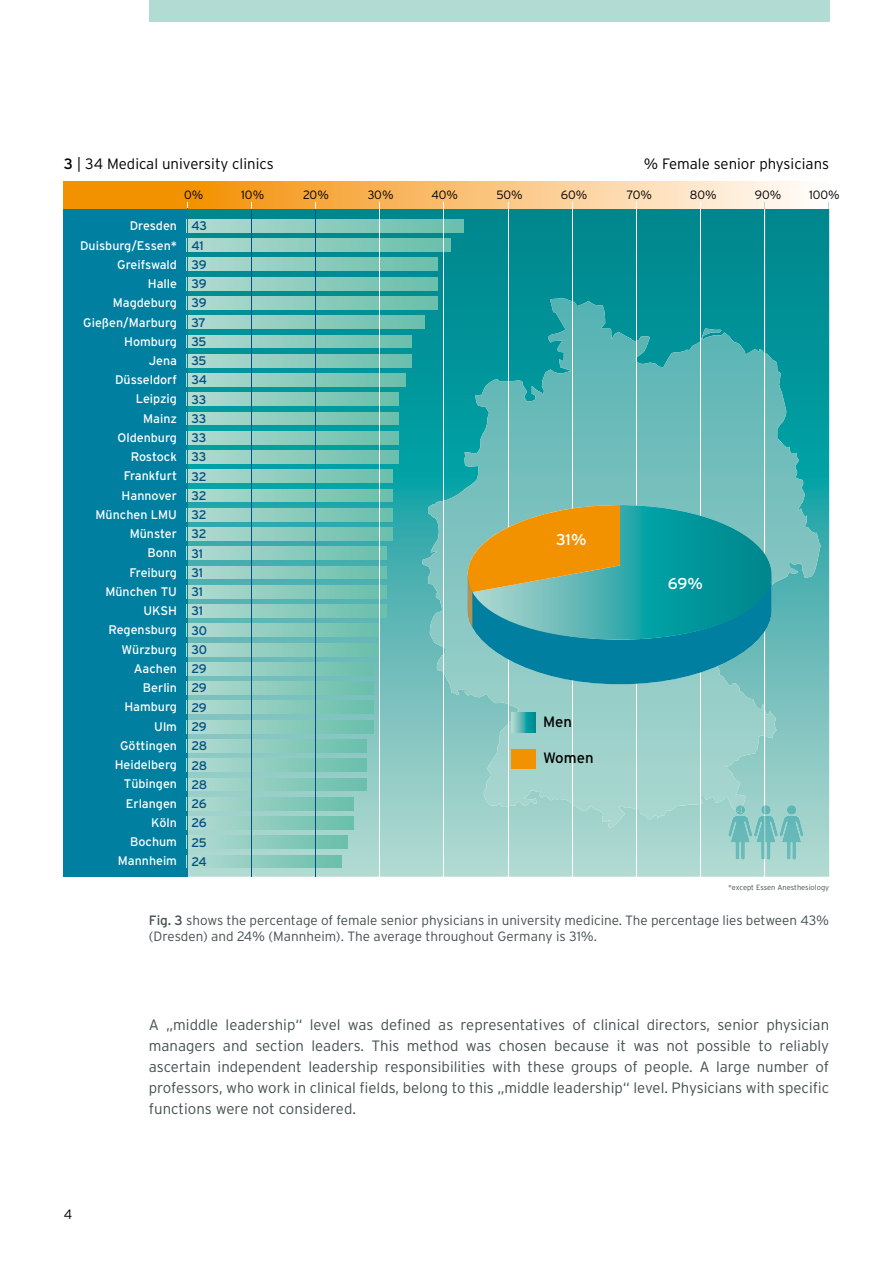
<style>
.page{position:relative;width:893px;height:1263px;background:#fff}
.page>*{position:absolute;margin:0;border:0;box-sizing:border-box;transform-origin:0 0}
.t1{font:15.75px "Interstate";color:#fff}
.t2{font:300 15px/21px "Interstate";color:#444f50;text-align:justify}
.t3{font:300 15px "Interstate";color:#000}
.t4{font:15px "Interstate";color:#000}
.t5{font:300 13.5px/16.2px "Interstate";color:#444f50}
.t6{font:300 13.5px "Interstate";color:#000}
.t7{font:12.45px/19.2px "Interstate";color:#fff;text-align:right}
.t8{font:12.45px/19.2px "Interstate";letter-spacing:-.025em;color:#005081}
.t9{font:300 12px "Interstate";color:#000}
.t10{font:300 7.5px "Interstate";color:#444f50}
.s1{font-weight:400}
</style>
<div class="page">
<div style="left:149px;top:0;width:680px;height:21px;background:#b2dbd3"></div>
<svg style="left:188px;top:209px;width:641px;height:668px;background:#5bb5b4"></svg>
<svg style="left:422px;top:299px;width:149px;height:398px;background:#41adae"></svg>
<div style="left:64px;top:193px;width:123px;height:684px;background:#007fa1"></div>
<svg style="left:188px;top:219px;width:275px;height:13px;background:#8dccbd"></svg>
<svg style="left:188px;top:239px;width:262px;height:13px;background:#8eccbe"></svg>
<svg style="left:188px;top:258px;width:249px;height:13px;background:#8dccbd"></svg>
<svg style="left:188px;top:277px;width:249px;height:13px;background:#8dccbd"></svg>
<svg style="left:188px;top:296px;width:249px;height:13px;background:#8dccbd"></svg>
<svg style="left:188px;top:316px;width:236px;height:13px;background:#8dccbd"></svg>
<svg style="left:188px;top:335px;width:224px;height:13px;background:#8dccbd"></svg>
<svg style="left:188px;top:354px;width:224px;height:13px;background:#8dccbd"></svg>
<svg style="left:188px;top:373px;width:217px;height:13px;background:#8dccbd"></svg>
<svg style="left:188px;top:393px;width:211px;height:13px;background:#8dccbd"></svg>
<svg style="left:188px;top:412px;width:211px;height:13px;background:#8dccbd"></svg>
<svg style="left:188px;top:431px;width:211px;height:13px;background:#8dccbd"></svg>
<svg style="left:188px;top:451px;width:211px;height:12px;background:#8dccbd"></svg>
<svg style="left:188px;top:470px;width:204px;height:13px;background:#8dccbd"></svg>
<svg style="left:188px;top:489px;width:204px;height:13px;background:#8dccbd"></svg>
<svg style="left:188px;top:508px;width:204px;height:13px;background:#8dccbd"></svg>
<svg style="left:188px;top:528px;width:204px;height:12px;background:#8dccbd"></svg>
<svg style="left:188px;top:547px;width:198px;height:13px;background:#8dccbd"></svg>
<svg style="left:188px;top:566px;width:198px;height:13px;background:#8dccbd"></svg>
<svg style="left:188px;top:585px;width:198px;height:13px;background:#8dccbd"></svg>
<svg style="left:188px;top:605px;width:198px;height:12px;background:#8dccbd"></svg>
<svg style="left:188px;top:624px;width:191px;height:13px;background:#8dccbd"></svg>
<svg style="left:188px;top:643px;width:191px;height:13px;background:#8dccbd"></svg>
<svg style="left:188px;top:662px;width:185px;height:13px;background:#8dccbd"></svg>
<svg style="left:188px;top:682px;width:185px;height:12px;background:#8dccbd"></svg>
<svg style="left:188px;top:701px;width:185px;height:13px;background:#8dccbd"></svg>
<svg style="left:188px;top:720px;width:185px;height:13px;background:#8dccbd"></svg>
<svg style="left:188px;top:739px;width:179px;height:13px;background:#8dccbd"></svg>
<svg style="left:188px;top:759px;width:179px;height:13px;background:#8dccbd"></svg>
<svg style="left:188px;top:778px;width:179px;height:13px;background:#8dccbd"></svg>
<svg style="left:188px;top:797px;width:166px;height:13px;background:#8dccbd"></svg>
<svg style="left:188px;top:816px;width:166px;height:13px;background:#8dccbd"></svg>
<svg style="left:188px;top:836px;width:159px;height:13px;background:#8dccbd"></svg>
<svg style="left:188px;top:855px;width:153px;height:13px;background:#8dccbd"></svg>
<hr style="left:251px;top:203px;width:1px;height:674px;background:#005081">
<hr style="left:315px;top:200px;width:1px;height:677px;background:#005081">
<hr style="left:379px;top:200px;width:1px;height:677px;background:#fff">
<hr style="left:444px;top:203px;width:1px;height:674px;background:#fff">
<hr style="left:508px;top:203px;width:1px;height:674px;background:#fff">
<hr style="left:572px;top:203px;width:1px;height:674px;background:#fff">
<hr style="left:636px;top:203px;width:1px;height:674px;background:#fff">
<hr style="left:700px;top:203px;width:1px;height:674px;background:#fff">
<hr style="left:765px;top:203px;width:1px;height:674px;background:#fff">
<div style="left:64px;top:181px;width:126px;height:28px;background:#f39200"></div>
<div style="left:185px;top:181px;width:645px;height:28px;background:linear-gradient(to right,#f59108,#fffeff)"></div>
<svg style="left:459px;top:505px;width:313px;height:179px;background:#529f90"></svg>
<svg style="left:512px;top:713px;width:24px;height:19px"></svg>
<div style="left:512px;top:749px;width:24px;height:20px;background:#f39200"></div>
<hr style="left:187px;top:209px;width:1px;height:668px;background:#00858c">
<svg style="left:728px;top:805px;width:76px;height:55px;background:#8ac9c4"></svg>
<p class="t3" style="left:64px;top:155px;width:211px"><span class="s1">3</span> | 34 Medical university clinics</p>
<p class="t3" style="left:644px;top:155px;width:187px">% Female senior physicians</p>
<p class="t9" style="left:184px;top:188px;width:21px">0%</p>
<p class="t9" style="left:241px;top:188px;width:25px">10%</p>
<p class="t9" style="left:303px;top:188px;width:27px">20%</p>
<p class="t9" style="left:368px;top:188px;width:27px">30%</p>
<p class="t9" style="left:431px;top:188px;width:28px">40%</p>
<p class="t9" style="left:496px;top:188px;width:28px">50%</p>
<p class="t9" style="left:561px;top:188px;width:28px">60%</p>
<p class="t9" style="left:627px;top:188px;width:27px">70%</p>
<p class="t9" style="left:690px;top:188px;width:28px">80%</p>
<p class="t9" style="left:755px;top:188px;width:28px">90%</p>
<p class="t9" style="left:809px;top:188px;width:32px">100%</p>
<p class="t7" style="left:80px;top:216px;width:98px">Dresden<br>Duisburg/Essen*<br>Greifswald<br>Halle<br>Magdeburg<br>Gießen/Marburg<br>Homburg<br>Jena<br>Düsseldorf<br>Leipzig<br>Mainz<br>Oldenburg<br>Rostock<br>Frankfurt<br>Hannover<br>München LMU<br>Münster<br>Bonn<br>Freiburg<br>München TU<br>UKSH<br>Regensburg<br>Würzburg<br>Aachen<br>Berlin<br>Hamburg<br>Ulm<br>Göttingen<br>Heidelberg<br>Tübingen<br>Erlangen<br>Köln<br>Bochum<br>Mannheim</p>
<p class="t8" style="left:191px;top:216px;width:17px">43<br>41<br>39<br>39<br>39<br>37<br>35<br>35<br>34<br>33<br>33<br>33<br>33<br>32<br>32<br>32<br>32<br>31<br>31<br>31<br>31<br>30<br>30<br>29<br>29<br>29<br>29<br>28<br>28<br>28<br>26<br>26<br>25<br>24</p>
<p class="t1" style="left:556px;top:530px;width:32px">31%</p>
<p class="t4" style="left:543px;top:714px;width:30px">Men</p>
<p class="t4" style="left:543px;top:750px;width:52px">Women</p>
<p class="t1" style="left:668px;top:575px;width:37px">69%</p>
<p class="t10" style="left:728px;top:883px;width:102px">*except Essen Anesthesiology</p>
<p class="t5" style="left:149px;top:912px;width:682px"><span class="s1">Fig. 3</span> shows the percentage of female senior physicians in university medicine. The percentage lies between 43% (Dresden) and 24% (Mannheim). The average throughout Germany is 31%.</p>
<p class="t6" style="left:64px;top:1206px;width:10px">4</p>
<p class="t2" style="left:149px;top:1014px;width:682px">A „middle leadership“ level was defined as representatives of clinical directors, senior physician managers and section leaders. This method was chosen because it was not possible to reliably ascertain independent leadership responsibilities with these groups of people. A large number of professors, who work in clinical fields, belong to this „middle leadership“ level. Physicians with specific functions were not considered.</p>
</div>
